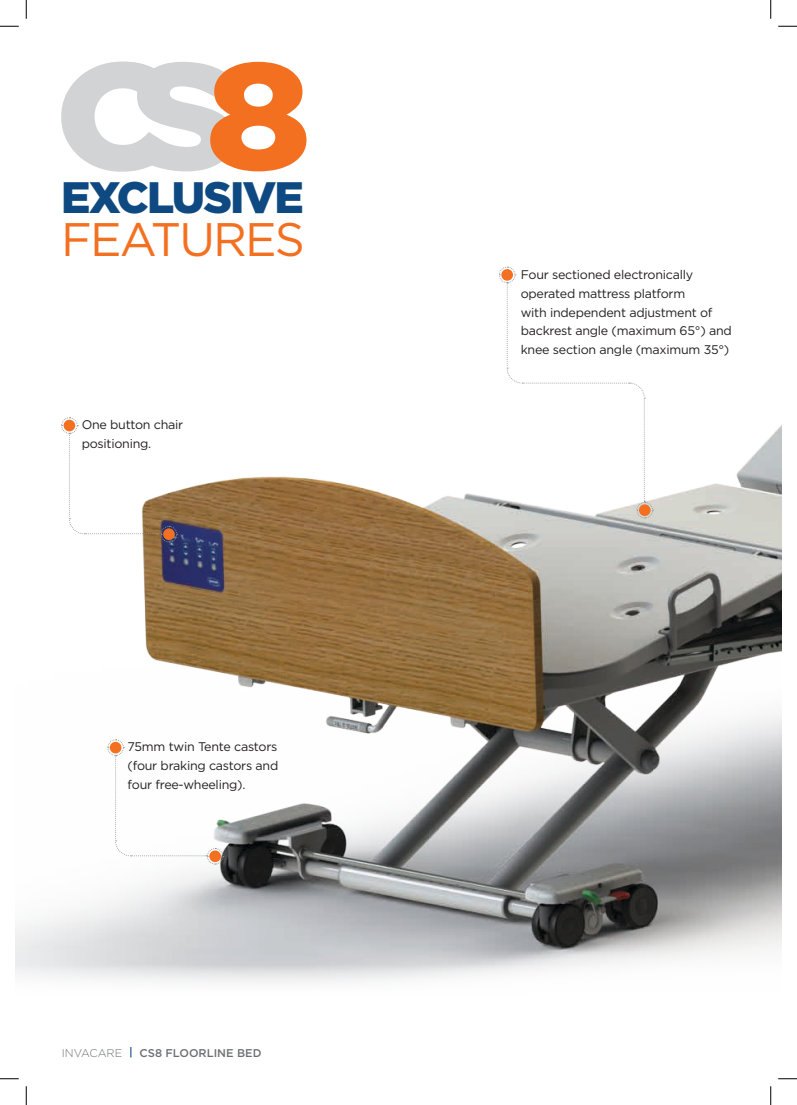
<style>
.page{position:relative;width:797px;height:1105px;background:#fff}
.page>*{position:absolute;margin:0;border:0;box-sizing:border-box;transform-origin:0 0}
.t1{font:47px "Gotham";letter-spacing:-.04em;color:#f37021}
.t2{font:900 44px "Gotham";letter-spacing:-.04em;color:#0e4a81}
.t3{font:12.5px/18.8px "Gotham";letter-spacing:-.02em;color:#231f20}
.t4{font:500 11.25px "Gotham";color:#6d6f71}
.s1{font-weight:300}
.s2{color:#1a4891}
</style>
<div class="page">
<img style="left:16px;top:135px;width:765px;height:848px">
<svg style="left:61px;top:62px;width:245px;height:110px"></svg>
<svg style="left:498px;top:266px;width:155px;height:253px"></svg>
<div style="left:639px;top:504px;width:11px;height:12px;background:#f37021;border-radius:50%"></div>
<svg style="left:61px;top:417px;width:117px;height:126px"></svg>
<div style="left:163px;top:528px;width:12px;height:12px;background:#f37021;border-radius:50%"></div>
<svg style="left:107px;top:739px;width:117px;height:126px"></svg>
<div style="left:209px;top:850px;width:12px;height:12px;background:#f37021;border-radius:50%"></div>
<svg style="left:0;top:25px;width:19px;height:2px"></svg>
<svg style="left:778px;top:25px;width:19px;height:2px"></svg>
<svg style="left:0;top:1078px;width:19px;height:1px"></svg>
<svg style="left:778px;top:1078px;width:19px;height:1px"></svg>
<svg style="left:25px;top:0;width:2px;height:19px"></svg>
<svg style="left:25px;top:1086px;width:2px;height:19px"></svg>
<svg style="left:770px;top:0;width:1px;height:19px"></svg>
<svg style="left:770px;top:1086px;width:1px;height:19px"></svg>
<h2 class="t2" style="left:61px;top:168px;width:244px">EXCLUSIVE</h2>
<h1 class="t1" style="left:61px;top:209px;width:245px">FEATURES</h1>
<p class="t3" style="left:82px;top:415px;width:103px">One button chair positioning.</p>
<p class="t3" style="left:128px;top:737px;width:152px;text-align:justify">75mm twin Tente castors (four braking castors and four free-wheeling).</p>
<p class="t4" style="left:62px;top:1045px;width:201px"><span class="s1">INVACARE</span> <span class="s2">|</span> CS8 FLOORLINE BED</p>
<p class="t3" style="left:521px;top:265px;width:212px">Four sectioned electronically operated mattress platform<br>with independent adjustment of backrest angle (maximum 65°) and knee section angle (maximum 35°)</p>
</div>
